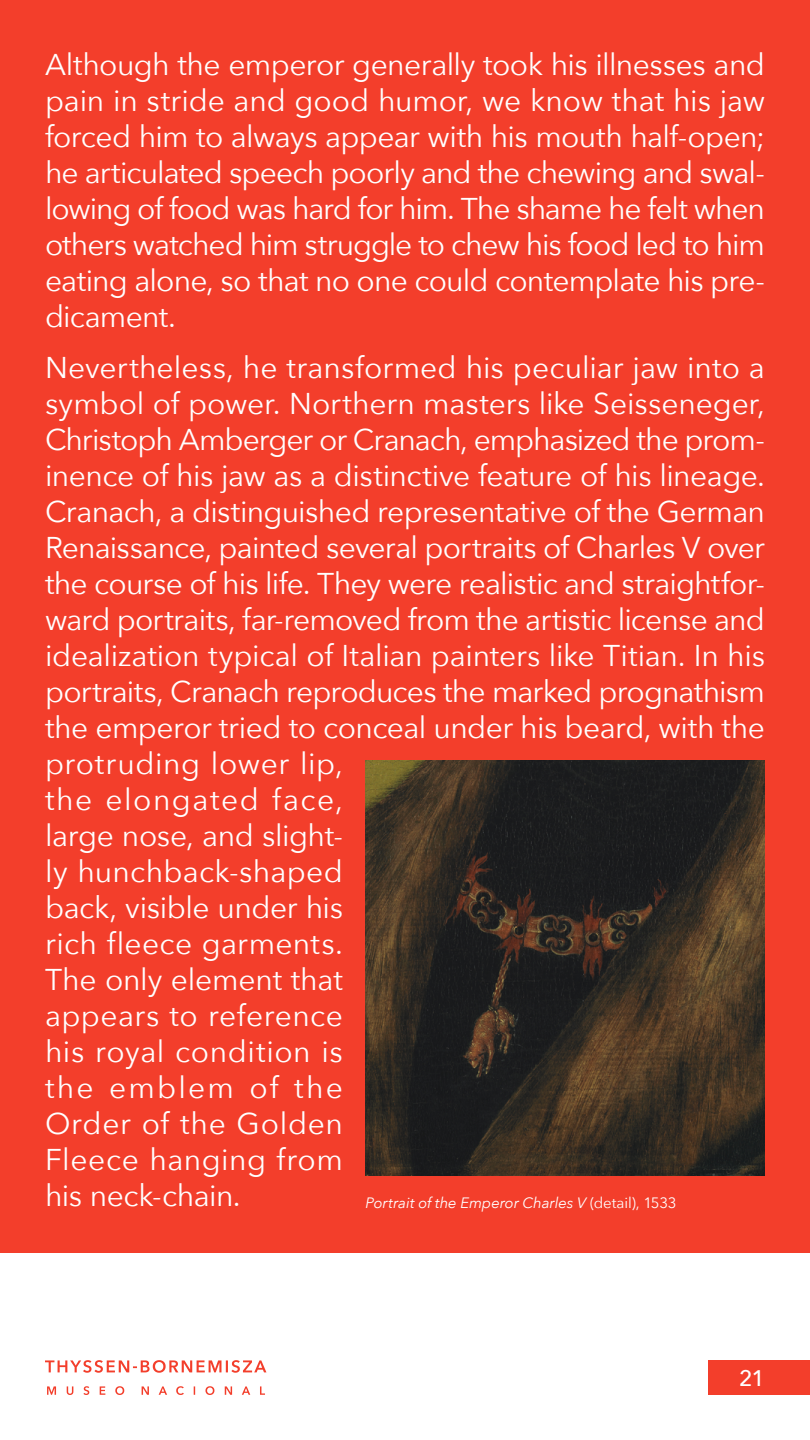
<style>
.page{position:relative;width:810px;height:1440px;background:#fff}
.page>*{position:absolute;margin:0;border:0;box-sizing:border-box;transform-origin:0 0}
.t1{font:30px/36px "Avenir Next";letter-spacing:-.015em;color:#fff;text-align:justify}
.t2{font:500 22.5px "Avenir Next";color:#fff}
.t3{font:italic 15px "Avenir Next";letter-spacing:-.01em;color:#fff}
.s1{font-style:normal}
</style>
<div class="page">
<div style="left:708px;top:1360px;width:102px;height:35px;background:#f33e2b"></div>
<svg style="left:47px;top:1386px;width:218px;height:9px"></svg>
<svg style="left:45px;top:1360px;width:221px;height:13px"></svg>
<div style="left:0;top:0;width:810px;height:1253px;background:#f33e2b"></div>
<img style="left:365px;top:761px;width:400px;height:415px">
<p class="t1" style="left:45px;top:45px;width:722px">Although the emperor generally took his illnesses and pain in stride and good humor, we know that his jaw forced him to always appear with his mouth half-open; he articulated speech poorly and the chewing and swal&shy;lowing of food was hard for him. The shame he felt when others watched him struggle to chew his food led to him eating alone, so that no one could contemplate his pre&shy;dicament.</p>
<p class="t1" style="left:45px;top:348px;width:722px;text-align:left">Nevertheless, he transformed his peculiar jaw into a symbol of power. Northern masters like Seisseneger, Christoph Amberger or Cranach, emphasized the prom&shy;inence of his jaw as a distinctive feature of his lineage.<br>Cranach, a distinguished representative of the German Renaissance, painted several portraits of Charles V over the course of his life. They were realistic and straightfor&shy;ward portraits, far-removed from the artistic license and idealization typical of Italian painters like Titian. In his portraits, Cranach reproduces the marked prognathism the emperor tried to conceal under his beard, with the protruding lower lip,<br>the elongated face,<br>large nose, and slight-<br>ly hunchback-shaped<br>back, visible under his<br>rich fleece garments.<br>The only element that<br>appears to reference<br>his royal condition is<br>the emblem of the<br>Order of the Golden<br>Fleece hanging from<br>his neck-chain.</p>
<p class="t3" style="left:365px;top:1190px;width:313px">Portrait of the Emperor Charles V <span class="s1">(detail), 1533</span></p>
<p class="t2" style="left:739px;top:1359px;width:27px">21</p>
</div>
